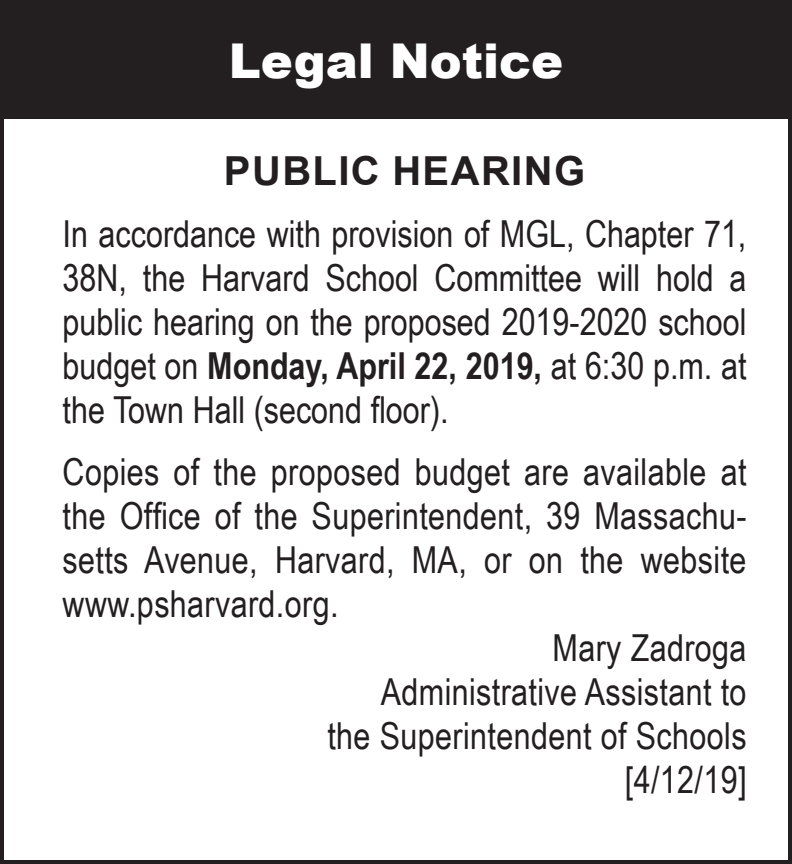
<style>
.page{position:relative;width:792px;height:864px;background:#fff}
.page>*{position:absolute;margin:0;border:0;box-sizing:border-box;transform-origin:0 0}
.t1{font:900 48px "Arial";color:#fff}
.t2{font:700 40px "Arial";letter-spacing:.035em;color:#231f20}
.t3{font:37.2px/44px "Arial Narrow";letter-spacing:.01em;color:#231f20;text-align:justify}
.s1{font-weight:700}
</style>
<div class="page">
<div style="left:0;top:0;width:792px;height:864px;border:4px solid #231f20"></div>
<div style="left:0;top:4px;width:792px;height:114px;background:#231f20"></div>
<p class="t1" style="left:229px;top:26px;width:336px">Legal Notice</p>
<p class="t2" style="left:224px;top:143px;width:363px">PUBLIC HEARING</p>
<p class="t3" style="left:63px;top:211px;width:685px">In accordance with provision of MGL, Chapter 71, 38N, the Harvard School Committee will hold a public hearing on the proposed 2019-2020 school budget on <span class="s1">Monday, April 22, 2019,</span> at 6:30 p.m. at the Town Hall (second floor).</p>
<p class="t3" style="left:63px;top:449px;width:686px">Copies of the proposed budget are available at the Office of the Superintendent, 39 Massachu&shy;setts Avenue, Harvard, MA, or on the website www.psharvard.org.</p>
<p class="t3" style="left:553px;top:625px;width:195px">Mary Zadroga</p>
<p class="t3" style="left:381px;top:669px;width:367px">Administrative Assistant to</p>
<p class="t3" style="left:327px;top:713px;width:421px">the Superintendent of Schools</p>
<p class="t3" style="left:625px;top:757px;width:123px">[4/12/19]</p>
</div>
